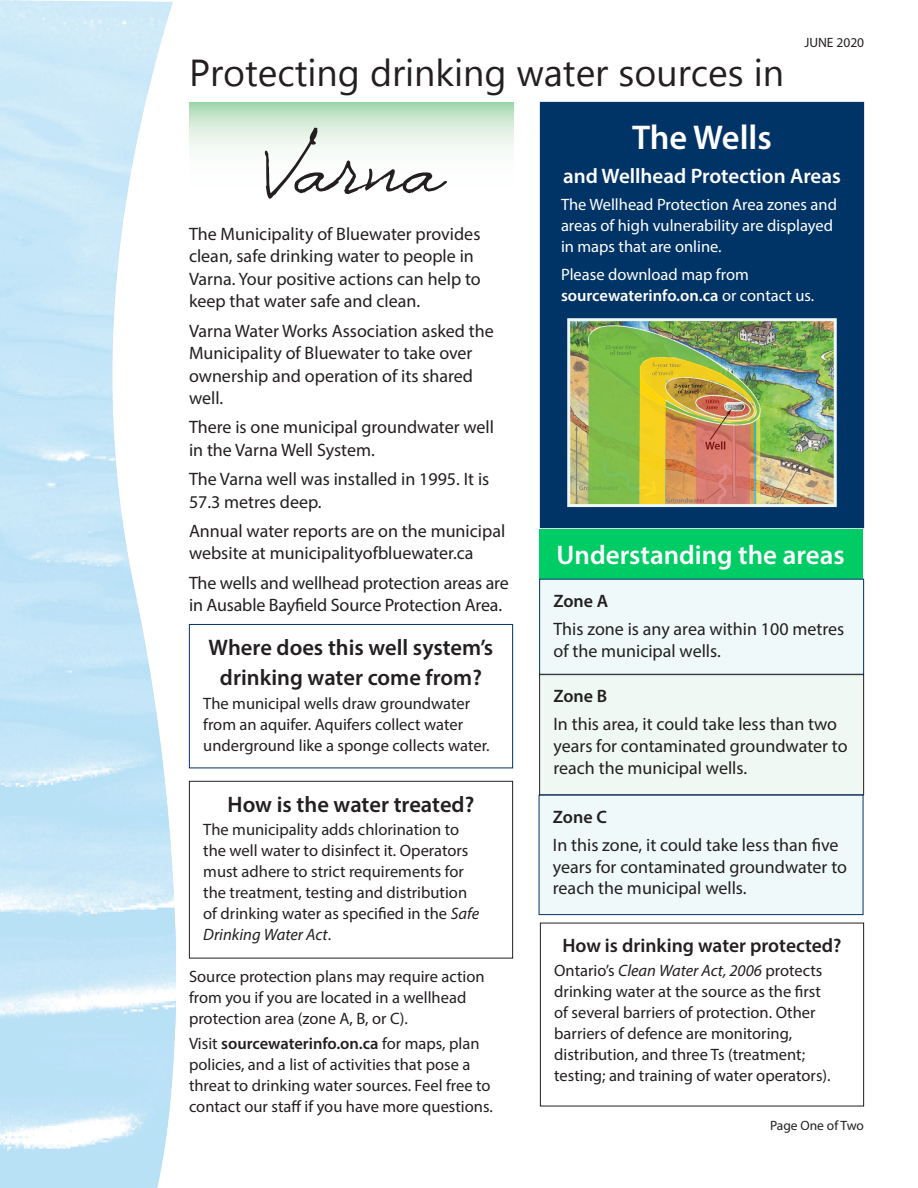
<style>
.page{position:relative;width:918px;height:1188px;background:#fff}
.page>*{position:absolute;margin:0;border:0;box-sizing:border-box;transform-origin:0 0}
.t1{font:72px "Galeforce BTN";color:#231f20}
.t2{font:37.5px "Gadugi";color:#231f20}
.t3{font:600 34.5px "Myriad Pro";color:#fff}
.t4{font:600 27px "Myriad Pro";color:#fff}
.t5{font:600 22.5px/30px "Myriad Pro";color:#231f20;text-align:center}
.t6{font:600 21px "Myriad Pro";color:#fff}
.t7{font:600 19.5px "Myriad Pro";color:#231f20}
.t8{font:18px/22.5px "Myriad Pro";color:#231f20}
.t9{font:600 18px "Myriad Pro";color:#231f20}
.t10{font:16.5px/21px "Myriad Pro";color:#231f20}
.t11{font:16.5px/21px "Myriad Pro";color:#fff}
.t12{font:13.5px "Myriad Pro";color:#231f20}
.s1{font-style:italic}
.s2{font-weight:600}
</style>
<div class="page">
<svg style="left:189px;top:102px;width:324px;height:48px"></svg>
<img style="left:0;top:0;width:175px;height:1188px">
<div style="left:539px;top:530px;width:324px;height:49px;background:#0c6"></div>
<div style="left:189px;top:624px;width:324px;height:144px;border:1px solid #036"></div>
<div style="left:540px;top:102px;width:324px;height:426px;background:#036"></div>
<img style="left:571px;top:322px;width:262px;height:181px">
<div style="left:567px;top:318px;width:270px;height:189px;border:3px solid #eef8f7"></div>
<div style="left:540px;top:579px;width:324px;height:95px;background:#f0f9f9"></div>
<div style="left:540px;top:675px;width:324px;height:120px;background:#f0f8f3"></div>
<div style="left:539px;top:674px;width:325px;height:121px;border:1px solid #231f20"></div>
<div style="left:539px;top:795px;width:324px;height:120px;background:#f0f9f9"></div>
<div style="left:539px;top:795px;width:324px;height:120px;border:1px solid #036"></div>
<div style="left:189px;top:781px;width:324px;height:177px;border:1px solid #231f20"></div>
<div style="left:540px;top:923px;width:324px;height:183px;border:1px solid #231f20"></div>
<p class="t2" style="left:189px;top:50px;width:597px">Protecting drinking water sources in</p>
<p class="t12" style="left:804px;top:35px;width:61px">JUNE 2020</p>
<p class="t1" style="left:257px;top:119px;width:189px">Varna</p>
<p class="t8" style="left:189px;top:222px;width:293px">The Municipality of Bluewater provides clean, safe drinking water to people in Varna. Your positive actions can help to keep that water safe and clean.</p>
<p class="t8" style="left:189px;top:319px;width:306px">Varna Water Works Association asked the<br>Municipality of Bluewater to take over ownership and operation of its shared well.</p>
<p class="t8" style="left:189px;top:416px;width:307px">There is one municipal groundwater well in the Varna Well System.</p>
<p class="t8" style="left:189px;top:468px;width:302px">The Varna well was installed in 1995. It is<br>57.3 metres deep.</p>
<p class="t8" style="left:189px;top:519px;width:318px">Annual water reports are on the municipal website at municipalityofbluewater.ca</p>
<p class="t8" style="left:189px;top:571px;width:321px">The wells and wellhead protection areas are in Ausable Bayfield Source Protection Area.</p>
<p class="t5" style="left:209px;top:632px;width:286px">Where does this well system’s drinking water come from?</p>
<p class="t10" style="left:203px;top:692px;width:288px">The municipal wells draw groundwater from an aquifer. Aquifers collect water underground like a sponge collects water.</p>
<p class="t5" style="left:228px;top:789px;width:248px">How is the water treated?</p>
<p class="t10" style="left:203px;top:819px;width:278px">The municipality adds chlorination to the well water to disinfect it. Operators must adhere to strict requirements for the treatment, testing and distribution of drinking water as specified in the <span class="s1">Safe Drinking Water Act</span>.</p>
<p class="t10" style="left:189px;top:966px;width:297px">Source protection plans may require action from you if you are located in a wellhead protection area (zone A, B, or C).</p>
<p class="t10" style="left:189px;top:1032px;width:305px">Visit <span class="s2">sourcewaterinfo.on.ca</span> for maps, plan policies, and a list of activities that pose a threat to drinking water sources. Feel free to contact our staff if you have more questions.</p>
<p class="t3" style="left:632px;top:115px;width:141px">The Wells</p>
<p class="t6" style="left:563px;top:162px;width:279px">and Wellhead Protection Areas</p>
<p class="t11" style="left:561px;top:194px;width:278px">The Wellhead Protection Area zones and areas of high vulnerability are displayed in maps that are online.</p>
<p class="t11" style="left:561px;top:264px;width:255px">Please download map from <span class="s2">sourcewaterinfo.on.ca</span> or contact us.</p>
<p class="t4" style="left:557px;top:538px;width:290px">Understanding the areas</p>
<p class="t9" style="left:554px;top:589px;width:56px">Zone A</p>
<p class="t8" style="left:554px;top:618px;width:292px;line-height:21.6px">This zone is any area within 100 metres of the municipal wells.</p>
<p class="t9" style="left:554px;top:685px;width:55px">Zone B</p>
<p class="t8" style="left:554px;top:713px;width:296px;line-height:21.6px">In this area, it could take less than two years for contaminated groundwater to reach the municipal wells.</p>
<p class="t9" style="left:553px;top:805px;width:56px">Zone C</p>
<p class="t8" style="left:553px;top:834px;width:296px;line-height:21.6px">In this zone, it could take less than five years for contaminated groundwater to reach the municipal wells.</p>
<p class="t7" style="left:562px;top:933px;width:281px">How is drinking water protected?</p>
<p class="t10" style="left:554px;top:960px;width:278px">Ontario’s <span class="s1">Clean Water Act, 2006</span> protects drinking water at the source as the first of several barriers of protection. Other barriers of defence are monitoring, distribution, and three Ts (treatment; testing; and training of water operators).</p>
<p class="t12" style="left:770px;top:1117px;width:95px">Page One of Two</p>
</div>
